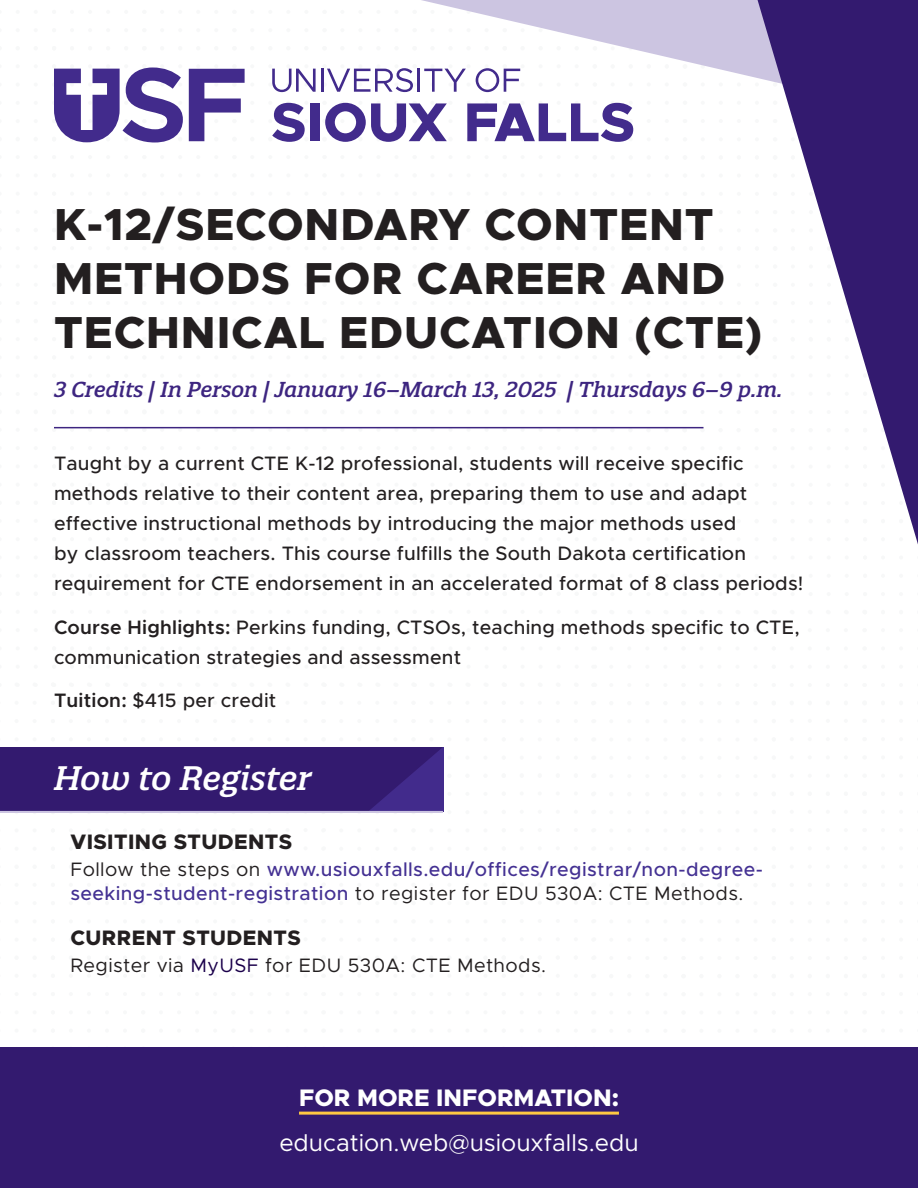
<style>
.page{position:relative;width:918px;height:1188px;background:#fff}
.page>*{position:absolute;margin:0;border:0;box-sizing:border-box;transform-origin:0 0}
.t1{font:800 45px/54px "Metropolis";letter-spacing:.02em;color:#231f20}
.t2{font:italic 500 33px "Quatro Slab";color:#fff}
.t3{font:24px "Metropolis";color:#fff}
.t4{font:800 24px "Metropolis";color:#fff}
.t5{font:italic 500 21px "Quatro Slab";color:#3d2580}
.t6{font:800 21px "Metropolis";letter-spacing:.02em;color:#231f20}
.t7{font:500 19.5px/30px "Metropolis";letter-spacing:.01em;color:#231f20}
.t8{font:500 19.5px/24px "Metropolis";letter-spacing:.02em;color:#443193}
.t9{font:19.5px "Metropolis";letter-spacing:.02em;color:#231f20}
.s1{font-weight:600}
.s2{font-weight:400;color:#231f20}
.s3{color:#1b014b}
</style>
<div class="page">
<svg style="left:421px;top:0;width:337px;height:115px"></svg>
<svg style="left:758px;top:0;width:160px;height:544px"></svg>
<div style="left:0;top:1048px;width:918px;height:140px;background:#331a6f"></div>
<svg style="left:54px;top:68px;width:66px;height:74px"></svg>
<svg style="left:123px;top:67px;width:60px;height:75px"></svg>
<svg style="left:189px;top:68px;width:56px;height:73px"></svg>
<svg style="left:272px;top:68px;width:20px;height:24px"></svg>
<svg style="left:296px;top:68px;width:20px;height:24px"></svg>
<hr style="left:321px;top:69px;width:3px;height:23px;background:#422b8c">
<svg style="left:323px;top:68px;width:27px;height:24px"></svg>
<svg style="left:354px;top:68px;width:17px;height:24px"></svg>
<svg style="left:375px;top:68px;width:18px;height:24px"></svg>
<svg style="left:395px;top:68px;width:18px;height:24px"></svg>
<hr style="left:417px;top:69px;width:3px;height:23px;background:#422b8c">
<svg style="left:424px;top:64px;width:18px;height:28px"></svg>
<svg style="left:445px;top:64px;width:21px;height:28px"></svg>
<svg style="left:467px;top:64px;width:32px;height:28px"></svg>
<svg style="left:503px;top:64px;width:17px;height:28px"></svg>
<svg style="left:272px;top:102px;width:33px;height:40px"></svg>
<div style="left:310px;top:103px;width:9px;height:38px;background:#422b8c"></div>
<svg style="left:325px;top:102px;width:41px;height:40px"></svg>
<svg style="left:371px;top:103px;width:35px;height:39px"></svg>
<svg style="left:409px;top:101px;width:38px;height:40px"></svg>
<svg style="left:467px;top:101px;width:18px;height:40px"></svg>
<svg style="left:485px;top:101px;width:50px;height:40px"></svg>
<svg style="left:539px;top:101px;width:27px;height:40px"></svg>
<svg style="left:571px;top:101px;width:22px;height:40px"></svg>
<svg style="left:593px;top:101px;width:40px;height:41px"></svg>
<hr style="left:54px;top:427px;width:650px;height:1px;background:#3d2580">
<svg style="left:368px;top:747px;width:75px;height:64px;background:#3a227d"></svg>
<div style="left:0;top:747px;width:368px;height:64px;background:#331a6f"></div>
<hr style="left:0;top:811px;width:443px;height:2px;background:#ccc5e1">
<hr style="left:299px;top:1112px;width:320px;height:3px;background:#fec842">
<p class="t1" style="left:54px;top:198px;width:710px">K-12/SECONDARY CONTENT<br>METHODS FOR CAREER AND<br>TECHNICAL EDUCATION (CTE)</p>
<p class="t5" style="left:54px;top:376px;width:730px">3 Credits | In Person | January 16–March 13, 2025 | Thursdays 6–9 p.m.</p>
<p class="t7" style="left:54px;top:448px;width:751px">Taught by a current CTE K-12 professional, students will receive specific methods relative to their content area, preparing them to use and adapt effective instructional methods by introducing the major methods used<br>by classroom teachers. This course fulfills the South Dakota certification requirement for CTE endorsement in an accelerated format of 8 class periods!</p>
<p class="t7" style="left:54px;top:612px;width:747px"><span class="s1">Course Highlights:</span> Perkins funding, CTSOs, teaching methods specific to CTE, communication strategies and assessment</p>
<p class="t7" style="left:54px;top:685px;width:224px"><span class="s1">Tuition:</span> $415 per credit</p>
<p class="t2" style="left:54px;top:757px;width:259px">How to Register</p>
<p class="t6" style="left:70px;top:829px;width:223px">VISITING STUDENTS</p>
<p class="t8" style="left:70px;top:857px;width:694px"><span class="s2">Follow the steps on</span> www.usiouxfalls.edu/offices/registrar/non-degree&shy;seeking-student-registration <span class="s2">to register for EDU 530A: CTE Methods.</span></p>
<p class="t6" style="left:70px;top:924px;width:232px">CURRENT STUDENTS</p>
<p class="t9" style="left:70px;top:953px;width:477px">Register via <span class="s3">MyUSF</span> for EDU 530A: CTE Methods.</p>
<p class="t4" style="left:299px;top:1082px;width:321px">FOR MORE INFORMATION:</p>
<p class="t3" style="left:279px;top:1127px;width:361px">education.web@usiouxfalls.edu</p>
</div>
